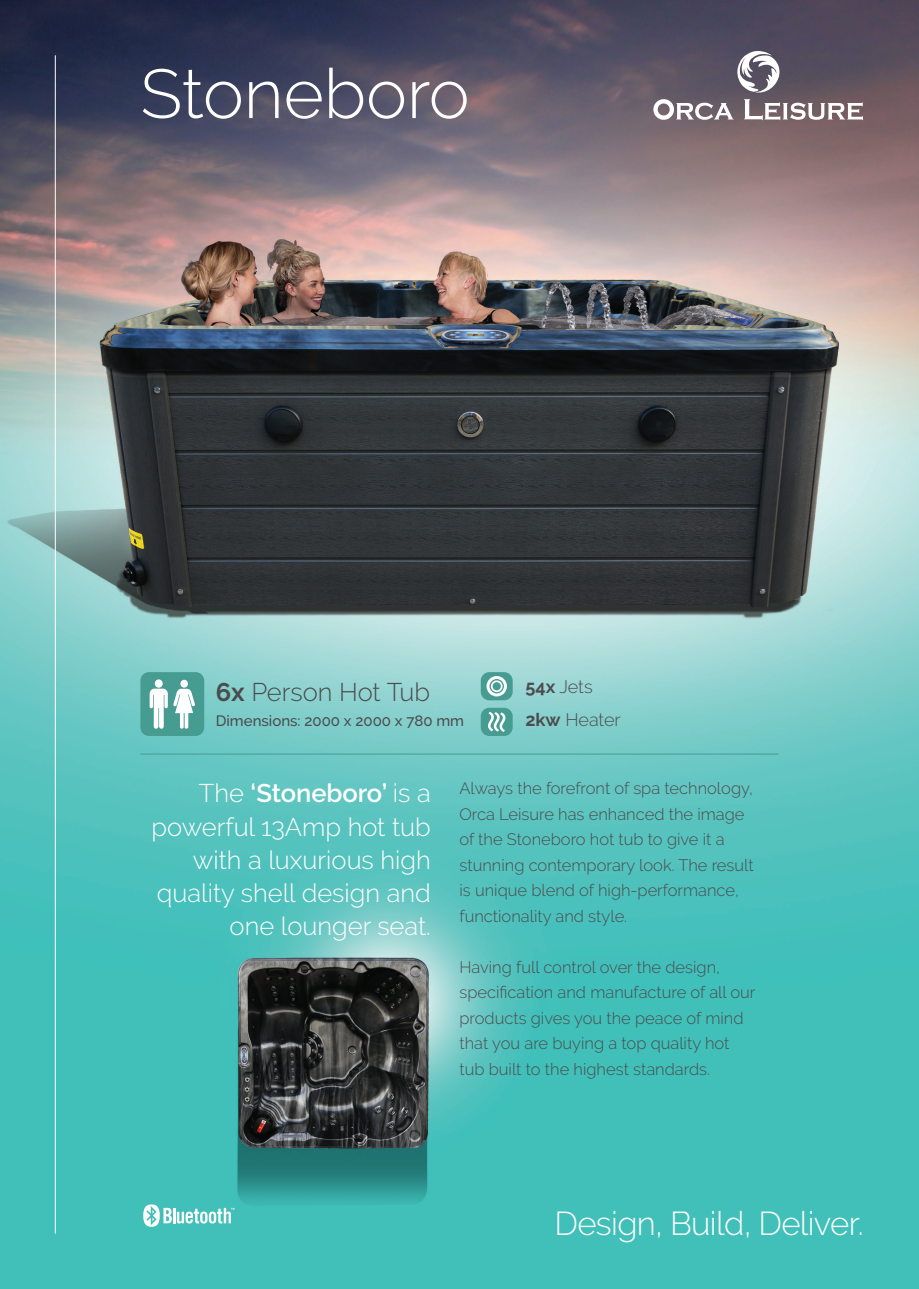
<style>
.page{position:relative;width:919px;height:1289px;background:#fff}
.page>*{position:absolute;margin:0;border:0;box-sizing:border-box;transform-origin:0 0}
.t1{font:300 69px "Raleway";color:#fff}
.t2{font:300 33px "Raleway";letter-spacing:-.02em;color:#fff}
.t3{font:300 25.5px/33px "Raleway";color:#fff;text-align:right}
.t4{font:300 25.5px "Raleway";color:#4b4c4d}
.t5{font:300 18px "Raleway";letter-spacing:-.005em;color:#4b4c4d}
.t6{font:300 16.5px/25.5px "Raleway";color:#4b4c4d}
.t7{font:500 15px "Raleway";color:#4b4c4d}
.s1{font-weight:700}
.s2{font-weight:600}
</style>
<div class="page">
<img style="left:0;top:0;width:918px;height:1288px">
<svg style="left:653px;top:49px;width:209px;height:71px;background:#776e79"></svg>
<hr style="left:55px;top:55px;width:1px;height:1178px;background:#fff">
<hr style="left:140px;top:753px;width:638px;height:1px;background:#469c91">
<div style="left:140px;top:672px;width:64px;height:64px;background:#469c91;border-radius:9px"></div>
<div style="left:155px;top:679px;width:8px;height:8px;background:#fff;border-radius:50%"></div>
<svg style="left:150px;top:688px;width:45px;height:40px"></svg>
<div style="left:180px;top:679px;width:8px;height:8px;background:#fff;border-radius:50%"></div>
<div style="left:480px;top:672px;width:32px;height:28px;background:#469c91;border-radius:9px"></div>
<div style="left:480px;top:707px;width:32px;height:29px;background:#469c91;border-radius:9px"></div>
<svg style="left:143px;top:1204px;width:91px;height:22px"></svg>
<div style="left:486px;top:676px;width:21px;height:20px;border:3px solid #fff;border-radius:50%"></div>
<div style="left:491px;top:680px;width:11px;height:12px;border:2px solid #fff;border-radius:50%"></div>
<svg style="left:488px;top:711px;width:17px;height:21px"></svg>
<p class="t1" style="left:140px;top:53px;width:330px">Stoneboro</p>
<p class="t4" style="left:216px;top:677px;width:216px"><span class="s1">6x</span> Person Hot Tub</p>
<p class="t7" style="left:216px;top:712px;width:250px">Dimensions: 2000 x 2000 x 780 mm</p>
<p class="t5" style="left:525px;top:676px;width:69px"><span class="s1">54x</span> Jets</p>
<p class="t5" style="left:525px;top:709px;width:97px"><span class="s1">2kw</span> Heater</p>
<p class="t3" style="left:152px;top:776px;width:280px">The <span class="s2">‘Stoneboro’</span> is a powerful 13Amp hot tub with a luxurious high quality shell design and one lounger seat.</p>
<p class="t6" style="left:459px;top:775px;width:296px">Always the forefront of spa technology, Orca Leisure has enhanced the image of the Stoneboro hot tub to give it a stunning contemporary look. The result is unique blend of high-performance, functionality and style.</p>
<p class="t6" style="left:459px;top:953px;width:297px">Having full control over the design, specification and manufacture of all our products gives you the peace of mind that you are buying a top quality hot tub built to the highest standards.</p>
<p class="t2" style="left:554px;top:1203px;width:310px">Design, Build, Deliver.</p>
</div>
